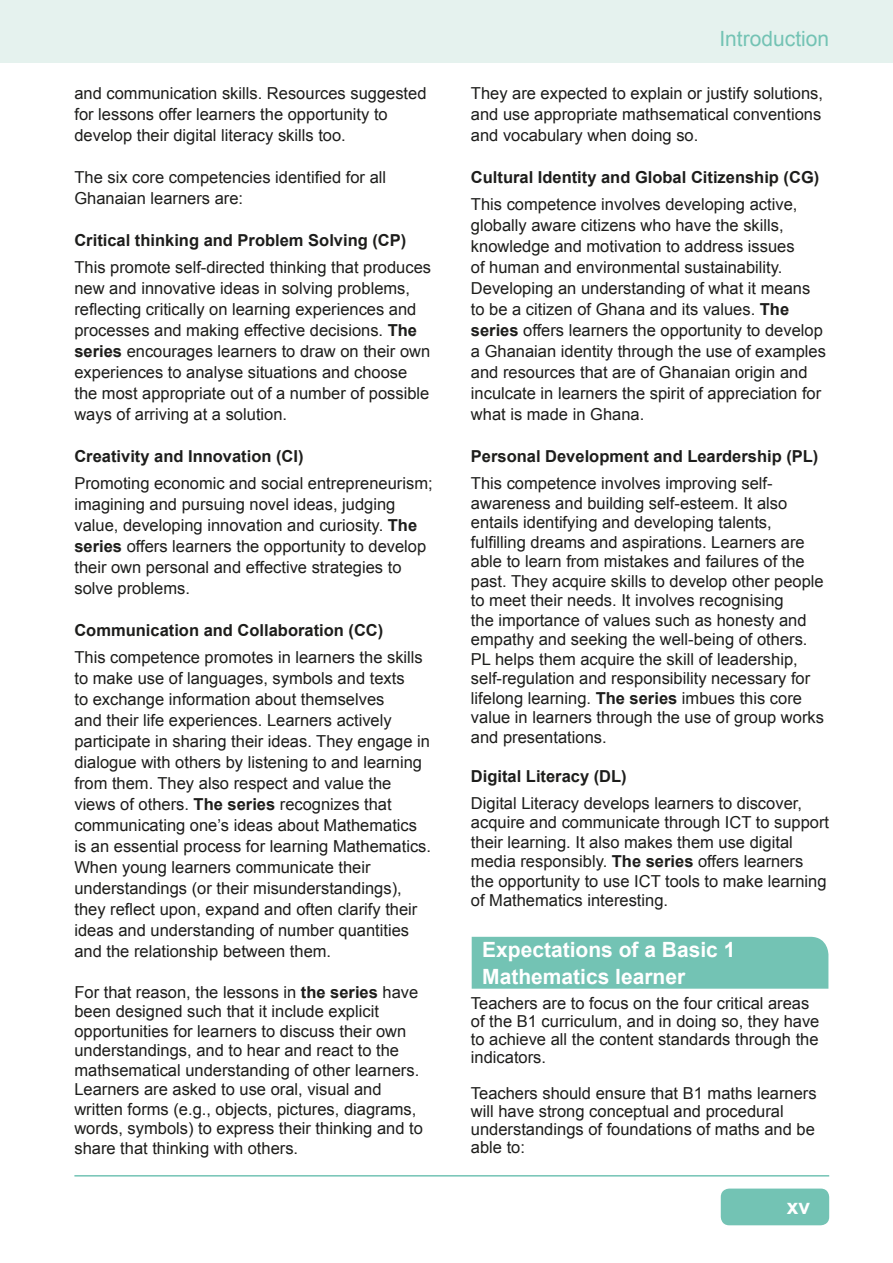
<style>
.page{position:relative;width:893px;height:1263px;background:#fff}
.page>*{position:absolute;margin:0;border:0;box-sizing:border-box;transform-origin:0 0}
.t1{font:700 21px/27px "Arial";color:#fff}
.t2{font:21px "Arial";color:#73c3b4}
.t3{font:700 21px "Preschool";color:#fff}
.t4{font:16.5px/21px "Arial";color:#1d1d1b}
.t5{font:700 16.5px "Arial";color:#1d1d1b}
.s1{font-weight:700}
</style>
<div class="page">
<div style="left:0;top:0;width:893px;height:63px;background:#e5f2ee"></div>
<div style="left:721px;top:1188px;width:108px;height:37px;background:#73c3b4;border-radius:9px"></div>
<hr style="left:74px;top:1175px;width:755px;height:1px;background:#73c3b4">
<div style="left:472px;top:937px;width:356px;height:52px;background:#73c3b4"></div>
<p class="t4" style="left:74px;top:83px;width:354px">and communication skills. Resources suggested for lessons offer learners the opportunity to develop their digital literacy skills too.</p>
<p class="t4" style="left:74px;top:167px;width:313px">The six core competencies identified for all<br>Ghanaian learners are:</p>
<p class="t5" style="left:74px;top:229px;width:333px">Critical thinking and Problem Solving (CP)</p>
<p class="t4" style="left:74px;top:257px;width:358px">This promote self-directed thinking that produces new and innovative ideas in solving problems, reflecting critically on learning experiences and processes and making effective decisions. <span class="s1">The series</span> encourages learners to draw on their own experiences to analyse situations and choose the most appropriate out of a number of possible ways of arriving at a solution.</p>
<p class="t5" style="left:74px;top:445px;width:231px">Creativity and Innovation (CI)</p>
<p class="t4" style="left:74px;top:473px;width:360px">Promoting economic and social entrepreneurism; imagining and pursuing novel ideas, judging value, developing innovation and curiosity. <span class="s1">The series</span> offers learners the opportunity to develop their own personal and effective strategies to solve problems.</p>
<p class="t5" style="left:74px;top:619px;width:310px">Communication and Collaboration (CC)</p>
<p class="t4" style="left:74px;top:647px;width:358px">This competence promotes in learners the skills to make use of languages, symbols and texts<br>to exchange information about themselves<br>and their life experiences. Learners actively participate in sharing their ideas. They engage in dialogue with others by listening to and learning from them. They also respect and value the views of others. <span class="s1">The series</span> recognizes that communicating one’s ideas about Mathematics is an essential process for learning Mathematics.<br>When young learners communicate their understandings (or their misunderstandings), they reflect upon, expand and often clarify their ideas and understanding of number quantities and the relationship between them.</p>
<p class="t4" style="left:74px;top:982px;width:350px;line-height:19.5px">For that reason, the lessons in <span class="s1">the series</span> have been designed such that it include explicit opportunities for learners to discuss their own understandings, and to hear and react to the mathsematical understanding of other learners.<br>Learners are asked to use oral, visual and written forms (e.g., objects, pictures, diagrams, words, symbols) to express their thinking and to share that thinking with others.</p>
<p class="t2" style="left:719px;top:24px;width:111px">Introduction</p>
<p class="t4" style="left:471px;top:83px;width:354px;text-align:justify">They are expected to explain or justify solutions, and use appropriate mathsematical conventions and vocabulary when doing so.</p>
<p class="t5" style="left:471px;top:166px;width:350px">Cultural Identity and Global Citizenship (CG)</p>
<p class="t4" style="left:471px;top:194px;width:356px">This competence involves developing active, globally aware citizens who have the skills, knowledge and motivation to address issues<br>of human and environmental sustainability.<br>Developing an understanding of what it means to be a citizen of Ghana and its values. <span class="s1">The series</span> offers learners the opportunity to develop a Ghanaian identity through the use of examples and resources that are of Ghanaian origin and inculcate in learners the spirit of appreciation for what is made in Ghana.</p>
<p class="t5" style="left:471px;top:446px;width:349px">Personal Development and Leardership (PL)</p>
<p class="t4" style="left:471px;top:474px;width:355px;line-height:19.5px">This competence involves improving self&shy;awareness and building self-esteem. It also entails identifying and developing talents, fulfilling dreams and aspirations. Learners are able to learn from mistakes and failures of the past. They acquire skills to develop other people to meet their needs. It involves recognising<br>the importance of values such as honesty and empathy and seeking the well-being of others.<br>PL helps them acquire the skill of leadership, self-regulation and responsibility necessary for lifelong learning. <span class="s1">The series</span> imbues this core value in learners through the use of group works and presentations.</p>
<p class="t5" style="left:471px;top:765px;width:157px">Digital Literacy (DL)</p>
<p class="t4" style="left:471px;top:793px;width:360px;line-height:19.5px">Digital Literacy develops learners to discover, acquire and communicate through ICT to support their learning. It also makes them use digital media responsibly. <span class="s1">The series</span> offers learners the opportunity to use ICT tools to make learning of Mathematics interesting.</p>
<p class="t1" style="left:482px;top:937px;width:255px">Expectations of a Basic 1<br>Mathematics learner</p>
<p class="t4" style="left:471px;top:994px;width:350px;line-height:18px">Teachers are to focus on the four critical areas of the B1 curriculum, and in doing so, they have to achieve all the content standards through the indicators.</p>
<p class="t4" style="left:471px;top:1084px;width:347px;line-height:18px">Teachers should ensure that B1 maths learners will have strong conceptual and procedural understandings of foundations of maths and be able to:</p>
<p class="t3" style="left:787px;top:1193px;width:25px">xv</p>
</div>
